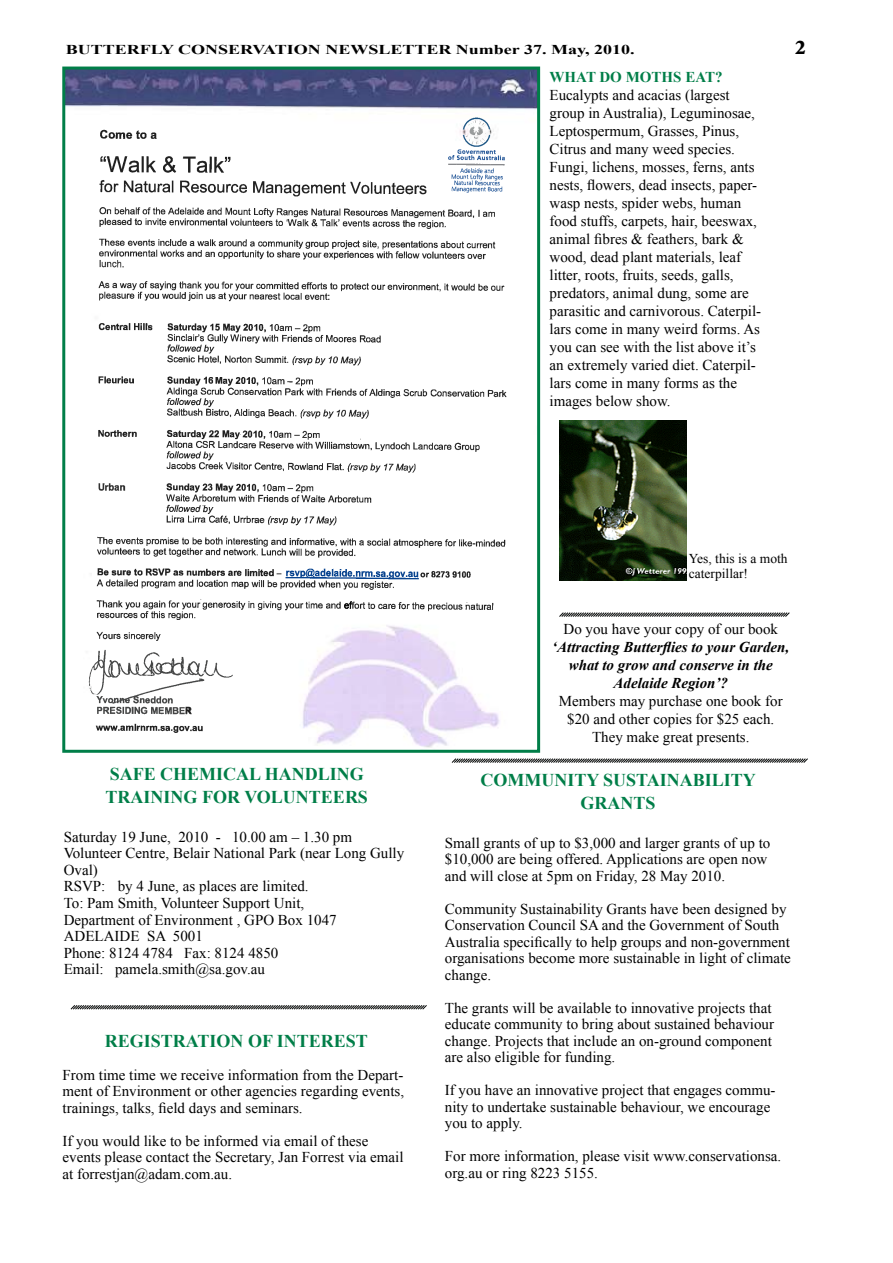
<style>
.page{position:relative;width:893px;height:1263px;background:#fff}
.page>*{position:absolute;margin:0;border:0;box-sizing:border-box;transform-origin:0 0}
.t1{font:700 18px/22.5px "Times New Roman";color:#007e48}
.t2{font:15px/16.5px "Times New Roman";color:#000}
.t3{font:italic 700 15px/18px "Times New Roman";color:#000;text-align:center}
.t4{font:700 15px "Times New Roman";color:#007e48}
.t5{font:700 13.5px "Times New Roman";color:#000;scale:1.33 1}
.t6{font:13.5px/15px "Times New Roman";color:#000}
</style>
<div class="page">
<img style="left:66px;top:71px;width:470px;height:677px">
<img style="left:88px;top:648px;width:7px;height:68px">
<img style="left:95px;top:127px;width:413px;height:609px">
<img style="left:447px;top:147px;width:58px;height:48px">
<img style="left:461px;top:115px;width:31px;height:34px">
<img style="left:464px;top:117px;width:23px;height:30px">
<svg style="left:342px;top:599px;width:10px;height:13px"></svg>
<img style="left:99px;top:259px;width:97px;height:12px">
<img style="left:97px;top:480px;width:30px;height:12px">
<div style="left:62px;top:67px;width:478px;height:686px;border:3px solid #007e48"></div>
<svg style="left:451px;top:758px;width:357px;height:5px;background:#838484"></svg>
<svg style="left:70px;top:1005px;width:357px;height:5px;background:#838484"></svg>
<img style="left:559px;top:420px;width:128px;height:161px">
<svg style="left:559px;top:612px;width:231px;height:5px"></svg>
<p class="t5" style="left:66px;top:40px;width:429px">BUTTERFLY CONSERVATION NEWSLETTER Number 37. May, 2010.</p>
<p class="t4" style="left:550px;top:66px;width:174px">WHAT DO MOTHS EAT?</p>
<p class="t2" style="left:550px;top:85px;width:213px;line-height:18px">Eucalypts and acacias (largest group in Australia), Leguminosae, Leptospermum, Grasses, Pinus, Citrus and many weed species.<br>Fungi, lichens, mosses, ferns, ants nests, flowers, dead insects, paper&shy;wasp nests, spider webs, human food stuffs, carpets, hair, beeswax, animal fibres &amp; feathers, bark &amp; wood, dead plant materials, leaf litter, roots, fruits, seeds, galls, predators, animal dung, some are parasitic and carnivorous. Caterpil&shy;lars come in many weird forms. As you can see with the list above it’s an extremely varied diet. Caterpil&shy;lars come in many forms as the images below show.</p>
<p class="t6" style="left:689px;top:551px;width:100px">Yes, this is a moth caterpillar!</p>
<p class="t1" style="left:106px;top:763px;width:264px">SAFE CHEMICAL HANDLING<br>TRAINING FOR VOLUNTEERS</p>
<p class="t2" style="left:64px;top:828px;width:342px">Saturday 19 June, 2010 - 10.00 am – 1.30 pm Volunteer Centre, Belair National Park (near Long Gully Oval)<br>RSVP: by 4 June, as places are limited.<br>To: Pam Smith, Volunteer Support Unit,<br>Department of Environment , GPO Box 1047<br>ADELAIDE SA 5001<br>Phone: 8124 4784 Fax: 8124 4850<br>Email: pamela.smith@sa.gov.au</p>
<p class="t1" style="left:105px;top:1029px;width:265px">REGISTRATION OF INTEREST</p>
<p class="t2" style="left:63px;top:1066px;width:343px;text-align:justify">From time time we receive information from the Depart&shy;ment of Environment or other agencies regarding events, trainings, talks, field days and seminars.</p>
<p class="t2" style="left:63px;top:1132px;width:342px">If you would like to be informed via email of these events please contact the Secretary, Jan Forrest via email at forrestjan@adam.com.au.</p>
<p class="t2" style="left:563px;top:621px;width:216px">Do you have your copy of our book</p>
<p class="t3" style="left:552px;top:638px;width:239px">‘Attracting Butterflies to your Garden, what to grow and conserve in the<br>Adelaide Region’?</p>
<p class="t2" style="left:559px;top:692px;width:225px;line-height:18px;text-align:center">Members may purchase one book for $20 and other copies for $25 each.<br>They make great presents.</p>
<p class="t1" style="left:480px;top:768px;width:277px;text-align:center">COMMUNITY SUSTAINABILITY<br>GRANTS</p>
<p class="t2" style="left:445px;top:834px;width:327px">Small grants of up to $3,000 and larger grants of up to $10,000 are being offered. Applications are open now and will close at 5pm on Friday, 28 May 2010.</p>
<p class="t2" style="left:445px;top:900px;width:347px">Community Sustainability Grants have been designed by Conservation Council SA and the Government of South Australia specifically to help groups and non-government organisations become more sustainable in light of climate change.</p>
<p class="t2" style="left:445px;top:999px;width:331px">The grants will be available to innovative projects that educate community to bring about sustained behaviour change. Projects that include an on-ground component are also eligible for funding.</p>
<p class="t2" style="left:445px;top:1082px;width:332px">If you have an innovative project that engages commu&shy;nity to undertake sustainable behaviour, we encourage you to apply.</p>
<p class="t2" style="left:445px;top:1148px;width:338px">For more information, please visit www.conservationsa. org.au or ring 8223 5155.</p>
</div>
